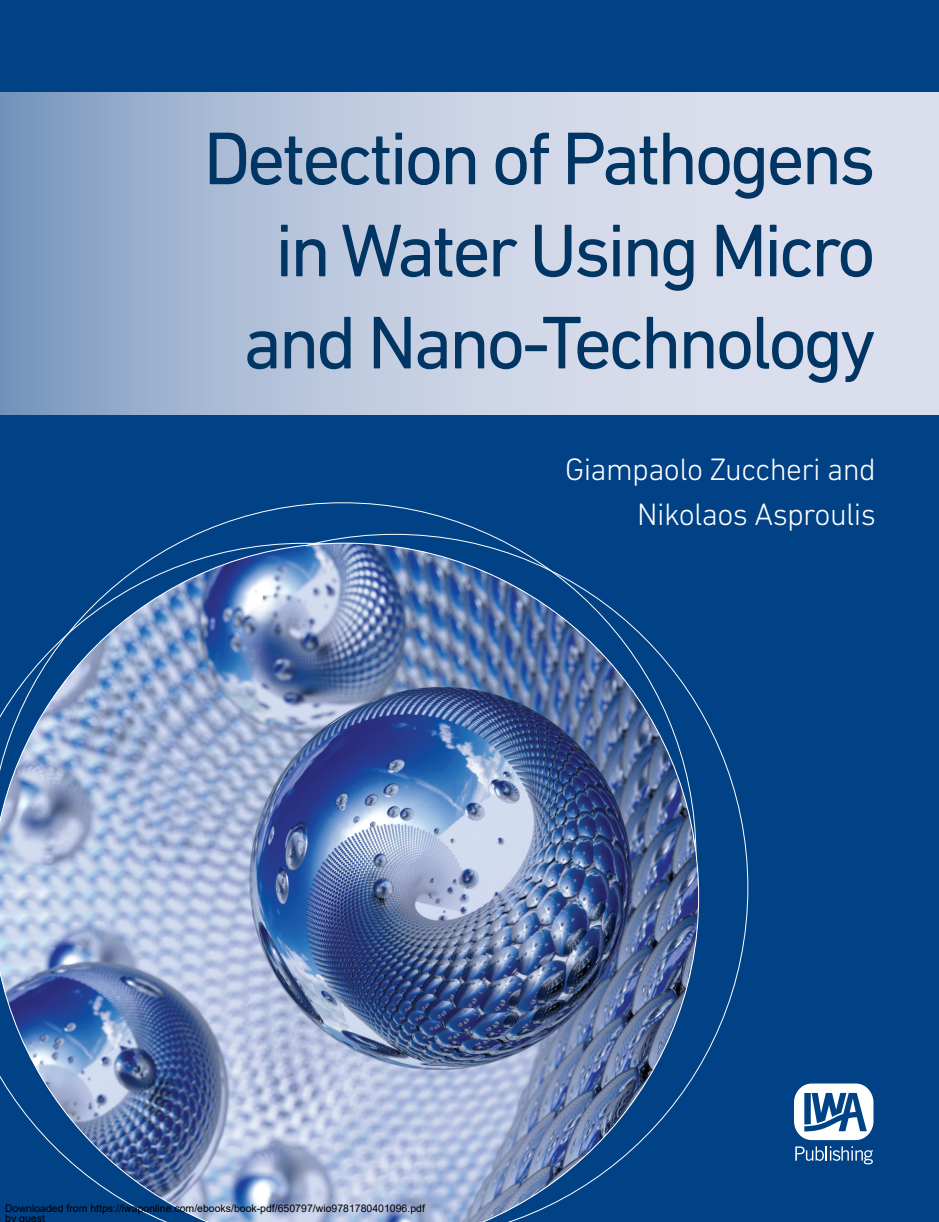
<style>
.page{position:relative;width:939px;height:1222px;background:#014186}
.page>*{position:absolute;margin:0;border:0;box-sizing:border-box;transform-origin:0 0}
.t1{font:75.77px/92px "DIN Next LT Pro";letter-spacing:-.05em;color:#013564;text-align:right}
.t2{font:300 31.5px/45.5px "DIN Next LT Pro";letter-spacing:-.02em;color:#fff;text-align:right}
.t3{font:10.5px/10.5px "Arial";color:#000}
</style>
<div class="page">
<svg style="left:795px;top:1146px;width:77px;height:18px"></svg>
<svg style="left:794px;top:1083px;width:79px;height:57px"></svg>
<svg style="left:0;top:93px;width:939px;height:322px;background:#bfcadf"></svg>
<img style="left:0;top:542px;width:699px;height:680px">
<h1 class="t1" style="left:203px;top:111px;width:674px">Detection of Pathogens in Water Using Micro and Nano-Technology</h1>
<h2 class="t2" style="left:565px;top:446px;width:312px">Giampaolo Zuccheri and<br>Nikolaos Asproulis</h2>
<p class="t3" style="left:5px;top:1203px;width:421px">Downloaded from https://iwaponline.com/ebooks/book-pdf/650797/wio9781780401096.pdf by guest</p>
</div>
